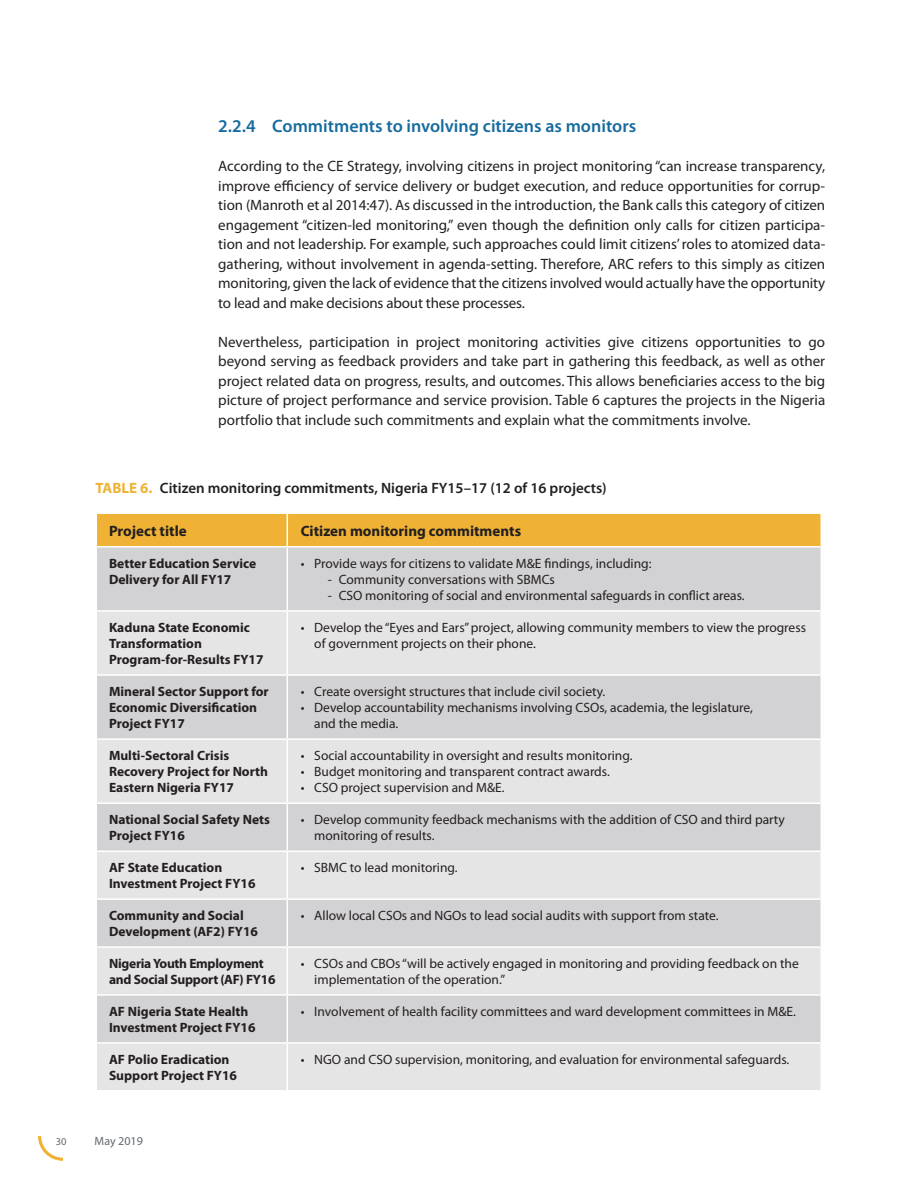
<style>
.page{position:relative;width:918px;height:1188px;background:#fff}
.page>*{position:absolute;margin:0;border:0;box-sizing:border-box;transform-origin:0 0}
.t1{font:600 18px "Myriad Pro";color:#176c9e}
.t2{font:15px/19.5px "Myriad Pro";letter-spacing:-.01em;color:#231f20;text-align:justify}
.t3{font:600 15px "Myriad Pro";color:#231f20}
.t4{font:700 15px "Myriad Pro";color:#231f20}
.t5{font:13.5px/16.2px "Myriad Pro";color:#231f20}
.t6{font:700 13.5px/16.2px "Myriad Pro";color:#231f20}
.t7{font:700 13.5px/16.2px "Myriad Pro";letter-spacing:-.02em;color:#231f20}
.t8{font:12px "Myriad Pro";color:#62696d}
.t9{font:10.5px "Myriad Pro";color:#62696d}
.s1{font-weight:700;color:#efb235}
</style>
<div class="page">
<svg style="left:38px;top:1136px;width:25px;height:25px"></svg>
<div style="left:97px;top:514px;width:723px;height:32px;background:#efb235"></div>
<div style="left:97px;top:548px;width:723px;height:62px;background:#d2d1d3"></div>
<svg style="left:97px;top:612px;width:723px;height:478px;background:#dddcdd"></svg>
<svg style="left:820px;top:514px;width:2px;height:33px"></svg>
<svg style="left:820px;top:548px;width:1px;height:62px"></svg>
<svg style="left:820px;top:612px;width:1px;height:62px"></svg>
<svg style="left:820px;top:676px;width:1px;height:62px"></svg>
<svg style="left:820px;top:740px;width:1px;height:62px"></svg>
<svg style="left:820px;top:804px;width:1px;height:46px"></svg>
<svg style="left:820px;top:852px;width:1px;height:46px"></svg>
<svg style="left:820px;top:900px;width:1px;height:46px"></svg>
<svg style="left:820px;top:948px;width:1px;height:46px"></svg>
<svg style="left:820px;top:1044px;width:1px;height:46px"></svg>
<hr style="left:287px;top:996px;width:1px;height:46px;background:#fff">
<hr style="left:287px;top:514px;width:1px;height:32px;background:#fff">
<hr style="left:287px;top:546px;width:534px;height:2px;background:#fff">
<hr style="left:287px;top:548px;width:1px;height:62px;background:#fff">
<hr style="left:287px;top:612px;width:1px;height:62px;background:#fff">
<hr style="left:97px;top:674px;width:190px;height:2px;background:#fff">
<hr style="left:287px;top:674px;width:534px;height:2px;background:#fff">
<hr style="left:287px;top:676px;width:1px;height:62px;background:#fff">
<hr style="left:97px;top:738px;width:190px;height:2px;background:#fff">
<hr style="left:287px;top:738px;width:534px;height:2px;background:#fff">
<hr style="left:287px;top:740px;width:1px;height:63px;background:#fff">
<hr style="left:97px;top:803px;width:190px;height:1px;background:#fff">
<hr style="left:287px;top:803px;width:534px;height:1px;background:#fff">
<hr style="left:287px;top:804px;width:1px;height:46px;background:#fff">
<hr style="left:97px;top:850px;width:190px;height:2px;background:#fff">
<hr style="left:287px;top:850px;width:534px;height:2px;background:#fff">
<hr style="left:287px;top:852px;width:1px;height:46px;background:#fff">
<hr style="left:97px;top:898px;width:190px;height:2px;background:#fff">
<hr style="left:287px;top:898px;width:534px;height:2px;background:#fff">
<hr style="left:287px;top:900px;width:1px;height:46px;background:#fff">
<hr style="left:97px;top:946px;width:190px;height:2px;background:#fff">
<hr style="left:287px;top:946px;width:534px;height:2px;background:#fff">
<hr style="left:287px;top:948px;width:1px;height:46px;background:#fff">
<hr style="left:97px;top:994px;width:190px;height:2px;background:#fff">
<hr style="left:287px;top:994px;width:534px;height:2px;background:#fff">
<hr style="left:97px;top:1042px;width:190px;height:2px;background:#fff">
<hr style="left:287px;top:1044px;width:1px;height:46px;background:#fff">
<svg style="left:820px;top:995px;width:1px;height:47px"></svg>
<hr style="left:287px;top:1042px;width:534px;height:2px;background:#fff">
<p class="t1" style="left:218px;top:115px;width:420px">2.2.4 Commitments to involving citizens as monitors</p>
<p class="t2" style="left:218px;top:156px;width:609px">According to the CE Strategy, involving citizens in project monitoring “can increase transparency, improve efficiency of service delivery or budget execution, and reduce opportunities for corrup&shy;tion (Manroth et al 2014:47). As discussed in the introduction, the Bank calls this category of citizen engagement “citizen-led monitoring,” even though the definition only calls for citizen participa&shy;tion and not leadership. For example, such approaches could limit citizens’ roles to atomized data&shy;gathering, without involvement in agenda-setting. Therefore, ARC refers to this simply as citizen monitoring, given the lack of evidence that the citizens involved would actually have the opportunity to lead and make decisions about these processes.</p>
<p class="t2" style="left:218px;top:331px;width:608px">Nevertheless, participation in project monitoring activities give citizens opportunities to go beyond serving as feedback providers and take part in gathering this feedback, as well as other project related data on progress, results, and outcomes. This allows beneficiaries access to the big picture of project performance and service provision. Table 6 captures the projects in the Nigeria portfolio that include such commitments and explain what the commitments involve.</p>
<p class="t3" style="left:96px;top:478px;width:513px"><span class="s1">TABLE 6.</span> Citizen monitoring commitments, Nigeria FY15–17 (12 of 16 projects)</p>
<p class="t4" style="left:109px;top:521px;width:79px">Project title</p>
<p class="t4" style="left:301px;top:521px;width:222px">Citizen monitoring commitments</p>
<p class="t6" style="left:109px;top:555px;width:149px">Better Education Service<br>Delivery for All FY17</p>
<p class="t5" style="left:301px;top:555px;width:352px">• Provide ways for citizens to validate M&amp;E findings, including:</p>
<p class="t5" style="left:328px;top:571px;width:229px">- Community conversations with SBMCs</p>
<p class="t5" style="left:328px;top:587px;width:418px">- CSO monitoring of social and environmental safeguards in conflict areas.</p>
<p class="t6" style="left:109px;top:619px;width:156px">Kaduna State Economic<br>Transformation<br>Program-for-Results FY17</p>
<p class="t5" style="left:314px;top:619px;width:493px;text-indent:-13px">• Develop the “Eyes and Ears” project, allowing community members to view the progress of government projects on their phone.</p>
<p class="t6" style="left:109px;top:683px;width:161px">Mineral Sector Support for<br>Economic Diversification<br>Project FY17</p>
<p class="t5" style="left:301px;top:683px;width:306px">• Create oversight structures that include civil society.</p>
<p class="t5" style="left:314px;top:699px;width:440px;text-indent:-13px">• Develop accountability mechanisms involving CSOs, academia, the legislature, and the media.</p>
<p class="t6" style="left:109px;top:747px;width:161px">Multi-Sectoral Crisis<br>Recovery Project for North<br>Eastern Nigeria FY17</p>
<p class="t5" style="left:301px;top:747px;width:333px">• Social accountability in oversight and results monitoring.</p>
<p class="t5" style="left:301px;top:763px;width:311px">• Budget monitoring and transparent contract awards.</p>
<p class="t5" style="left:301px;top:780px;width:205px">• CSO project supervision and M&amp;E.</p>
<p class="t6" style="left:109px;top:811px;width:162px">National Social Safety Nets<br>Project FY16</p>
<p class="t5" style="left:314px;top:811px;width:472px;text-indent:-13px">• Develop community feedback mechanisms with the addition of CSO and third party monitoring of results.</p>
<p class="t6" style="left:109px;top:859px;width:148px">AF State Education<br>Investment Project FY16</p>
<p class="t5" style="left:301px;top:859px;width:158px">• SBMC to lead monitoring.</p>
<p class="t6" style="left:109px;top:907px;width:150px">Community and Social<br>Development (AF2) FY16</p>
<p class="t5" style="left:301px;top:907px;width:419px">• Allow local CSOs and NGOs to lead social audits with support from state.</p>
<p class="t7" style="left:109px;top:955px;width:168px">Nigeria Youth Employment and Social Support (AF) FY16</p>
<p class="t5" style="left:314px;top:955px;width:486px;text-indent:-13px">• CSOs and CBOs “will be actively engaged in monitoring and providing feedback on the implementation of the operation.”</p>
<p class="t6" style="left:109px;top:1003px;width:148px">AF Nigeria State Health<br>Investment Project FY16</p>
<p class="t5" style="left:301px;top:1003px;width:497px">• Involvement of health facility committees and ward development committees in M&amp;E.</p>
<p class="t6" style="left:109px;top:1051px;width:130px">AF Polio Eradication<br>Support Project FY16</p>
<p class="t5" style="left:301px;top:1051px;width:490px">• NGO and CSO supervision, monitoring, and evaluation for environmental safeguards.</p>
<p class="t9" style="left:56px;top:1135px;width:12px">30</p>
<p class="t8" style="left:95px;top:1133px;width:50px">May 2019</p>
</div>
